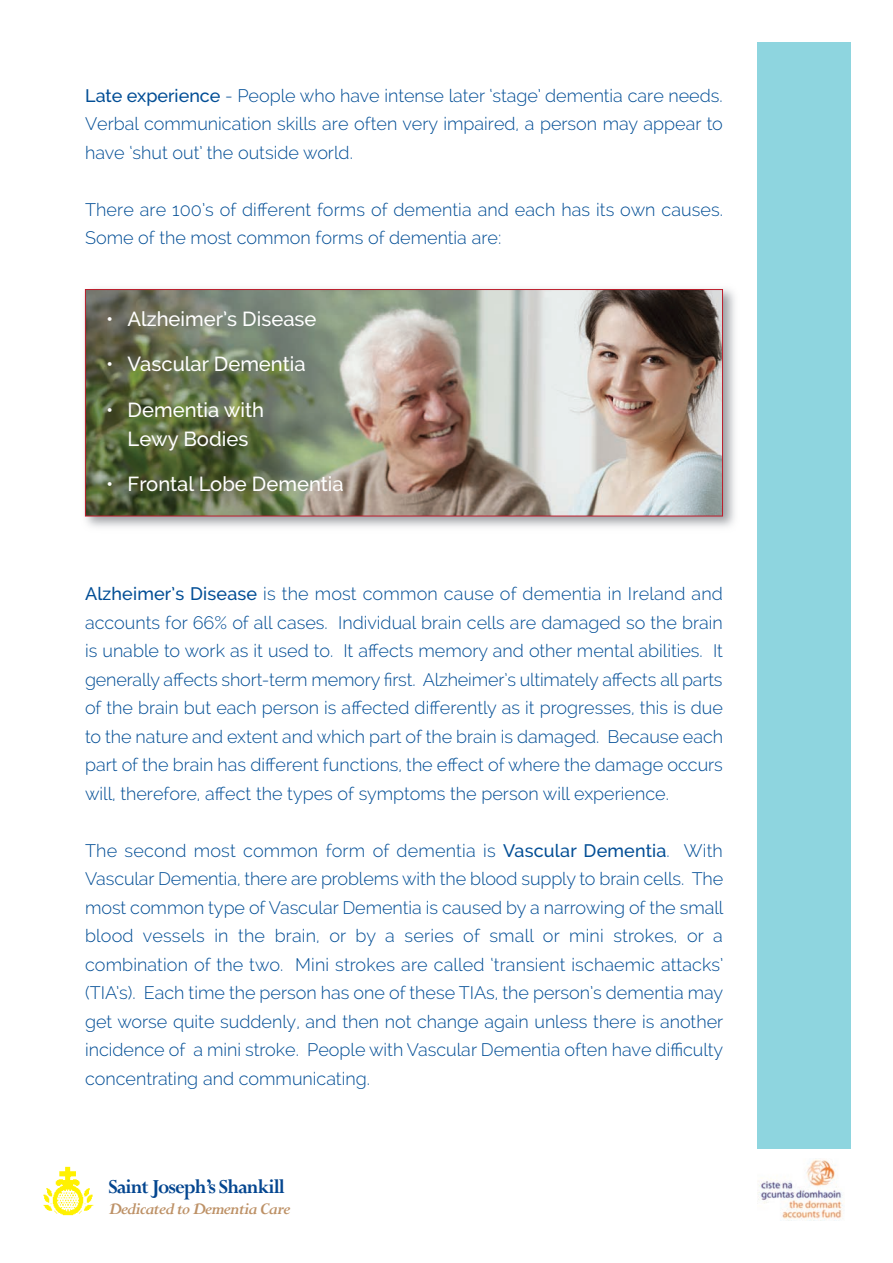
<style>
.page{position:relative;width:893px;height:1263px;background:#fff}
.page>*{position:absolute;margin:0;border:0;box-sizing:border-box;transform-origin:0 0}
.t1{font:700 21.9px "Perpetua";letter-spacing:-.045em;color:#044690;scale:.95 1}
.t2{font:500 20.25px/28.5px "Raleway";color:#fff;text-align:center}
.t3{font:italic 700 18.3px "Perpetua";letter-spacing:-.045em;color:#bd9166}
.t4{font:300 18px/28.5px "Raleway";color:#014d95;text-align:justify}
.s1{font-weight:500}
</style>
<div class="page">
<img style="left:84px;top:288px;width:651px;height:239px">
<img style="left:87px;top:291px;width:634px;height:223px">
<div style="left:85px;top:289px;width:638px;height:227px;border:1px solid #be1d2c"></div>
<div style="left:757px;top:43px;width:93px;height:1106px;background:#8ed5df"></div>
<img style="left:43px;top:1166px;width:51px;height:50px">
<img style="left:758px;top:1159px;width:85px;height:61px">
<p class="t4" style="left:85px;top:81px;width:639px"><span class="s1">Late experience</span> - People who have intense later ‘stage’ dementia care needs.<br>Verbal communication skills are often very impaired, a person may appear to have ‘shut out’ the outside world.</p>
<p class="t4" style="left:85px;top:195px;width:640px">There are 100’s of different forms of dementia and each has its own causes.<br>Some of the most common forms of dementia are:</p>
<p class="t2" style="left:106px;top:304px;width:212px">• Alzheimer’s Disease</p>
<p class="t2" style="left:106px;top:350px;width:201px">• Vascular Dementia</p>
<p class="t2" style="left:106px;top:396px;width:159px">• Dementia with<br>Lewy Bodies</p>
<p class="t2" style="left:106px;top:470px;width:239px">• Frontal Lobe Dementia</p>
<p class="t4" style="left:85px;top:579px;width:640px"><span class="s1">Alzheimer’s Disease</span> is the most common cause of dementia in Ireland and accounts for 66% of all cases. Individual brain cells are damaged so the brain is unable to work as it used to. It affects memory and other mental abilities. It generally affects short-term memory first. Alzheimer’s ultimately affects all parts of the brain but each person is affected differently as it progresses, this is due to the nature and extent and which part of the brain is damaged. Because each part of the brain has different functions, the effect of where the damage occurs will, therefore, affect the types of symptoms the person will experience.</p>
<p class="t4" style="left:85px;top:836px;width:640px">The second most common form of dementia is <span class="s1">Vascular Dementia</span>. With Vascular Dementia, there are problems with the blood supply to brain cells. The most common type of Vascular Dementia is caused by a narrowing of the small blood vessels in the brain, or by a series of small or mini strokes, or a combination of the two. Mini strokes are called ‘transient ischaemic attacks’ (TIA’s). Each time the person has one of these TIAs, the person’s dementia may get worse quite suddenly, and then not change again unless there is another incidence of a mini stroke. People with Vascular Dementia often have difficulty concentrating and communicating.</p>
<p class="t1" style="left:108px;top:1173px;width:187px">Saint Joseph’s Shankill</p>
<p class="t3" style="left:108px;top:1197px;width:184px">Dedicated to Dementia Care</p>
</div>
